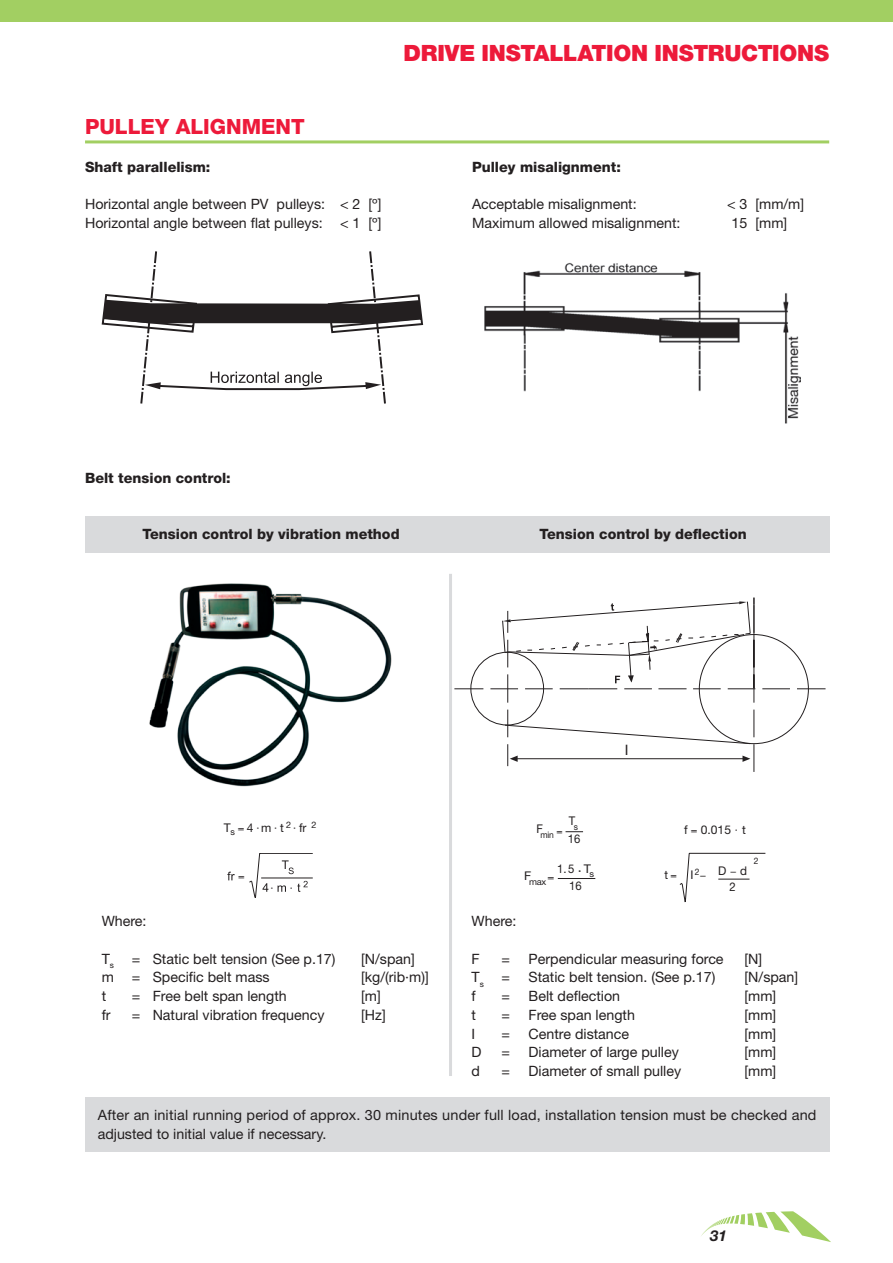
<style>
.page{position:relative;width:893px;height:1263px;background:#fff}
.page>*{position:absolute;margin:0;border:0;box-sizing:border-box;transform-origin:0 0}
.t1{font:900 22.5px "Helvetica Neue LT Std";letter-spacing:-.015em;color:#ed1a3a}
.t2{font:800 21px "Helvetica Neue LT Std";color:#ed1a3a}
.t3{font:italic 700 15px "Helvetica Neue LT Std";color:#231f20}
.t4{font:14.4px "Helvetica Neue";color:#231f20}
.t5{font:14.25px/18.8px "Helvetica Neue LT Std";color:#231f20}
.t6{font:800 14.25px "Helvetica Neue LT Std";color:#231f20}
.t7{font:12px "Helvetica Neue";color:#231f20}
.t8{font:12px "Helvetica Neue";color:#231f20;scale:.94 1}
.t9{font:12px "Helvetica Neue";color:#231f20;scale:1.04 1}
.t10{font:9px "Helvetica Neue";letter-spacing:-.025em;color:#231f20;scale:.94 1}
.t11{font:9px "Helvetica Neue";letter-spacing:-.025em;color:#231f20}
.t12{font:9px "Helvetica Neue";letter-spacing:-.025em;color:#231f20;scale:1.04 1}
</style>
<div class="page">
<hr style="left:85px;top:140px;width:744px;height:3px;background:#a2cf62">
<svg style="left:102px;top:251px;width:321px;height:153px"></svg>
<img style="left:484px;top:262px;width:317px;height:162px">
<div style="left:85px;top:516px;width:744px;height:37px;background:#d9dadc"></div>
<div style="left:85px;top:1097px;width:744px;height:54px;background:#d9dadc"></div>
<img style="left:149px;top:583px;width:243px;height:204px">
<svg style="left:454px;top:598px;width:371px;height:174px"></svg>
<hr style="left:558px;top:878px;width:37px;height:1px;background:#231f20">
<hr style="left:449px;top:574px;width:3px;height:502px;background:#d9dadc">
<div style="left:0;top:0;width:893px;height:21px;background:#a2cf62"></div>
<svg style="left:701px;top:1211px;width:130px;height:31px"></svg>
<svg style="left:565px;top:831px;width:18px;height:2px"></svg>
<svg style="left:679px;top:853px;width:86px;height:49px"></svg>
<svg style="left:227px;top:853px;width:86px;height:45px"></svg>
<h2 class="t2" style="left:85px;top:114px;width:44px">PULLE</h2>
<h2 class="t2" style="left:155px;top:114px;width:122px">Y ALIGNMENT</h2>
<p class="t6" style="left:85px;top:158px;width:127px">Shaft parallelism:</p>
<p class="t5" style="left:85px;top:194px;width:298px">Horizontal angle between PV pulleys: &lt; 2 [º]<br>Horizontal angle between flat pulleys: &lt; 1 [º]</p>
<h1 class="t1" style="left:403px;top:39px;width:427px">DRIVE INSTALLATION INSTRUCTIONS</h1>
<p class="t6" style="left:472px;top:158px;width:150px">Pulley misalignment:</p>
<p class="t5" style="left:472px;top:194px;width:166px">Acceptable misalignment:</p>
<p class="t5" style="left:727px;top:194px;width:79px">&lt; 3 [mm/m]</p>
<p class="t5" style="left:472px;top:213px;width:210px">Maximum allowed misalignment:</p>
<p class="t5" style="left:731px;top:213px;width:57px">15 [mm]</p>
<p class="t6" style="left:85px;top:470px;width:147px">Belt tension control:</p>
<p class="t6" style="left:143px;top:526px;width:259px">Tension control by vibration method</p>
<p class="t6" style="left:540px;top:526px;width:209px">Tension control by deflection</p>
<p class="t4" style="left:625px;top:741px;width:5px">I</p>
<p class="t11" style="left:286px;top:819px;width:7px">2</p>
<p class="t11" style="left:311px;top:819px;width:7px">2</p>
<p class="t11" style="left:224px;top:827px;width:13px">s<sup>T</sup></p>
<p class="t7" style="left:247px;top:820px;width:61px">4◆m◆t ◆fr</p>
<p class="t8" style="left:569px;top:813px;width:8px">T</p>
<p class="t8" style="left:537px;top:822px;width:8px">F</p>
<p class="t7" style="left:684px;top:822px;width:63px">f 0.015 ◆ t</p>
<p class="t10" style="left:574px;top:821px;width:6px">s</p>
<p class="t10" style="left:540px;top:829px;width:16px">min</p>
<p class="t8" style="left:568px;top:832px;width:15px">16</p>
<p class="t9" style="left:524px;top:868px;width:8px">F</p>
<p class="t12" style="left:529px;top:876px;width:18px">max</p>
<p class="t8" style="left:563px;top:862px;width:5px">.</p>
<p class="t9" style="left:584px;top:862px;width:8px">T</p>
<p class="t8" style="left:557px;top:862px;width:20px">1 5</p>
<p class="t12" style="left:590px;top:868px;width:6px">s</p>
<p class="t8" style="left:569px;top:879px;width:15px">16</p>
<p class="t10" style="left:695px;top:867px;width:7px">2</p>
<p class="t7" style="left:665px;top:868px;width:5px">t</p>
<p class="t7" style="left:690px;top:868px;width:5px">I</p>
<p class="t10" style="left:754px;top:855px;width:7px">2</p>
<p class="t7" style="left:718px;top:864px;width:30px">D d</p>
<p class="t8" style="left:729px;top:880px;width:8px">2</p>
<p class="t5" style="left:102px;top:911px;width:46px">Where:</p>
<p class="t5" style="left:102px;top:949px;width:235px">T<sub>s</sub> = Static belt tension (See p.17)</p>
<p class="t5" style="left:361px;top:949px;width:55px">[N/span]</p>
<p class="t5" style="left:102px;top:968px;width:14px">m</p>
<p class="t5" style="left:132px;top:968px;width:139px">= Specific belt mass</p>
<p class="t5" style="left:361px;top:968px;width:69px">[kg/(rib·m)]</p>
<p class="t5" style="left:102px;top:986px;width:6px">t</p>
<p class="t5" style="left:132px;top:986px;width:157px">= Free belt span length</p>
<p class="t5" style="left:361px;top:986px;width:21px">[m]</p>
<p class="t5" style="left:102px;top:1005px;width:10px">fr</p>
<p class="t5" style="left:132px;top:1005px;width:194px">= Natural vibration frequency</p>
<p class="t5" style="left:361px;top:1005px;width:26px">[Hz]</p>
<p class="t5" style="left:472px;top:911px;width:46px">Where:</p>
<p class="t5" style="left:472px;top:949px;width:10px">F</p>
<p class="t5" style="left:502px;top:949px;width:10px">=</p>
<p class="t5" style="left:529px;top:949px;width:197px">Perpendicular measuring force</p>
<p class="t5" style="left:745px;top:949px;width:19px">[N]</p>
<p class="t5" style="left:472px;top:968px;width:40px">T<sub>s</sub> =</p>
<p class="t5" style="left:529px;top:967px;width:188px">Static belt tension. (See p.17)</p>
<p class="t5" style="left:745px;top:967px;width:55px">[N/span]</p>
<p class="t5" style="left:472px;top:986px;width:6px">f</p>
<p class="t5" style="left:502px;top:986px;width:10px">=</p>
<p class="t5" style="left:529px;top:986px;width:93px">Belt deflection</p>
<p class="t5" style="left:745px;top:986px;width:33px">[mm]</p>
<p class="t5" style="left:472px;top:1005px;width:6px">t</p>
<p class="t5" style="left:502px;top:1005px;width:10px">=</p>
<p class="t5" style="left:529px;top:1005px;width:108px">Free span length</p>
<p class="t5" style="left:745px;top:1005px;width:33px">[mm]</p>
<p class="t5" style="left:472px;top:1024px;width:5px">I</p>
<p class="t5" style="left:502px;top:1024px;width:10px">=</p>
<p class="t5" style="left:529px;top:1024px;width:102px">Centre distance</p>
<p class="t5" style="left:745px;top:1024px;width:33px">[mm]</p>
<p class="t5" style="left:472px;top:1043px;width:12px">D</p>
<p class="t5" style="left:502px;top:1043px;width:10px">=</p>
<p class="t5" style="left:529px;top:1043px;width:152px">Diameter of large pulley</p>
<p class="t5" style="left:745px;top:1043px;width:33px">[mm]</p>
<p class="t5" style="left:472px;top:1061px;width:10px">d</p>
<p class="t5" style="left:502px;top:1061px;width:10px">=</p>
<p class="t5" style="left:529px;top:1061px;width:154px">Diameter of small pulley</p>
<p class="t5" style="left:745px;top:1061px;width:33px">[mm]</p>
<p class="t5" style="left:98px;top:1105px;width:720px">After an initial running period of approx. 30 minutes under full load, installation tension must be checked and adjusted to initial value if necessary.</p>
<p class="t3" style="left:710px;top:1226px;width:18px">31</p>
</div>
